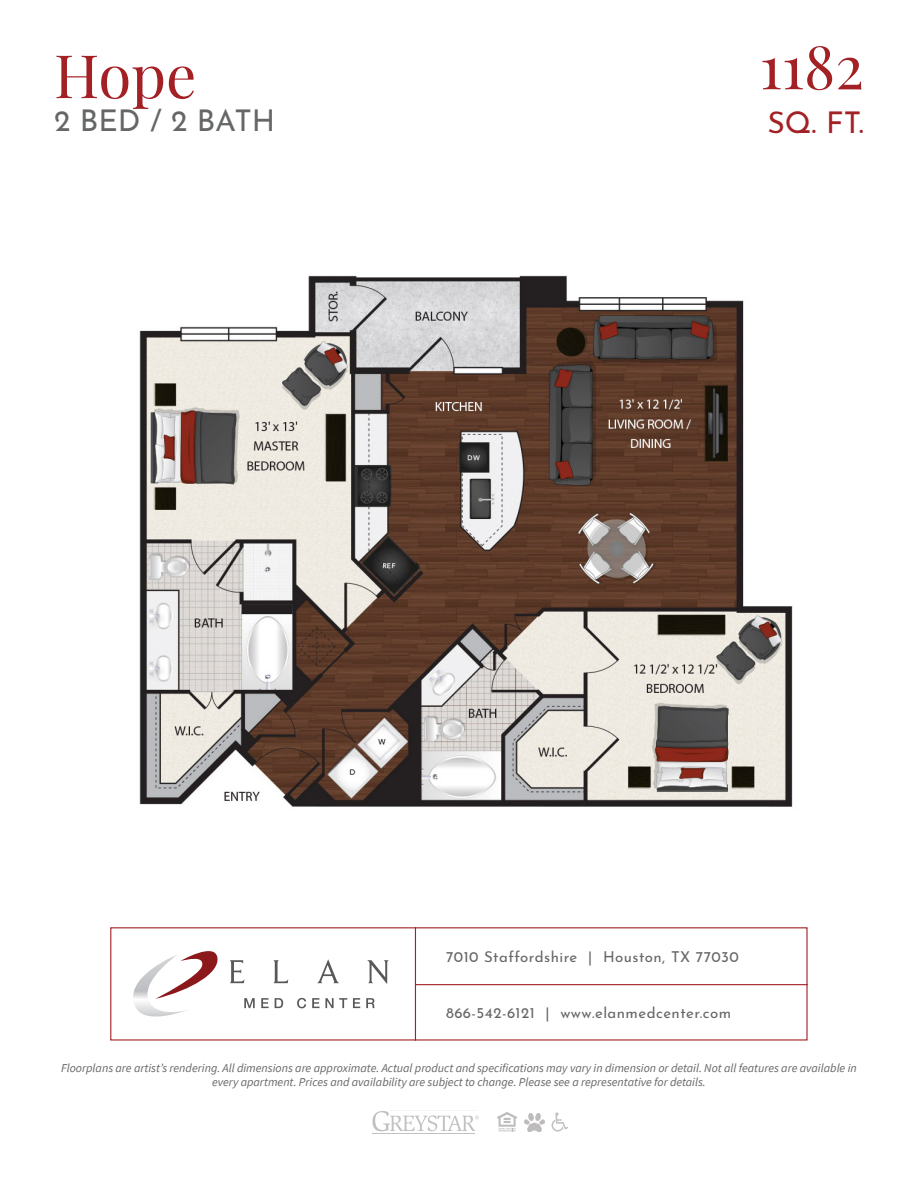
<style>
.page{position:relative;width:918px;height:1188px;background:#fff}
.page>*{position:absolute;margin:0;border:0;box-sizing:border-box;transform-origin:0 0}
.NAME_Sans_Serif{font:60px "Playfair Display";color:#a32024}
.Sq_Ft_-_NUMBER{font:60px "Playfair Display";color:#a32024}
.Floorplan_Details{font:30px "Josefin Sans";color:#656666}
.Sq_Ft-_Text{font:30px "Josefin Sans";color:#a32024}
.t1{font:15px "Josefin Sans";letter-spacing:.03em;color:#656666}
.t2{font:italic 12px/14.4px "Source Sans Pro";color:#656666;text-align:center}
</style>
<div class="page">
<hr style="left:415px;top:927px;width:1px;height:114px;background:#a32024">
<hr style="left:415px;top:984px;width:393px;height:1px;background:#a32024">
<svg style="left:244px;top:998px;width:11px;height:10px"></svg>
<svg style="left:261px;top:998px;width:8px;height:10px"></svg>
<svg style="left:275px;top:998px;width:8px;height:10px"></svg>
<svg style="left:297px;top:998px;width:9px;height:10px"></svg>
<svg style="left:312px;top:998px;width:35px;height:10px"></svg>
<svg style="left:353px;top:998px;width:7px;height:10px"></svg>
<svg style="left:366px;top:998px;width:9px;height:10px"></svg>
<svg style="left:230px;top:960px;width:14px;height:23px"></svg>
<svg style="left:273px;top:960px;width:15px;height:23px"></svg>
<svg style="left:317px;top:959px;width:22px;height:24px"></svg>
<svg style="left:367px;top:960px;width:22px;height:24px"></svg>
<svg style="left:133px;top:951px;width:85px;height:66px"></svg>
<hr style="left:373px;top:1133px;width:102px;height:1px;background:#999">
<svg style="left:372px;top:1111px;width:107px;height:20px"></svg>
<svg style="left:552px;top:1112px;width:16px;height:20px"></svg>
<svg style="left:497px;top:1112px;width:20px;height:20px"></svg>
<img style="left:525px;top:1113px;width:19px;height:16px">
<svg style="left:527px;top:1129px;width:15px;height:2px"></svg>
<img style="left:139px;top:275px;width:654px;height:532px">
<p class="NAME_Sans_Serif" style="left:54px;top:29px;width:144px">Hope</p>
<p class="Sq_Ft_-_NUMBER" style="left:760px;top:20px;width:106px">1182</p>
<p class="Floorplan_Details" style="left:54px;top:96px;width:223px">2 BED / 2 BATH</p>
<p class="Sq_Ft-_Text" style="left:767px;top:97px;width:98px">SQ. FT.</p>
<p class="t1" style="left:446px;top:945px;width:294px">7010 Staffordshire | Houston, TX 77030</p>
<p class="t1" style="left:446px;top:1000px;width:287px">866-542-6121 | www.elanmedcenter.com</p>
<p class="t2" style="left:61px;top:1060px;width:797px">Floorplans are artist’s rendering. All dimensions are approximate. Actual product and specifications may vary in dimension or detail. Not all features are available in every apartment. Prices and availability are subject to change. Please see a representative for details.</p>
</div>
